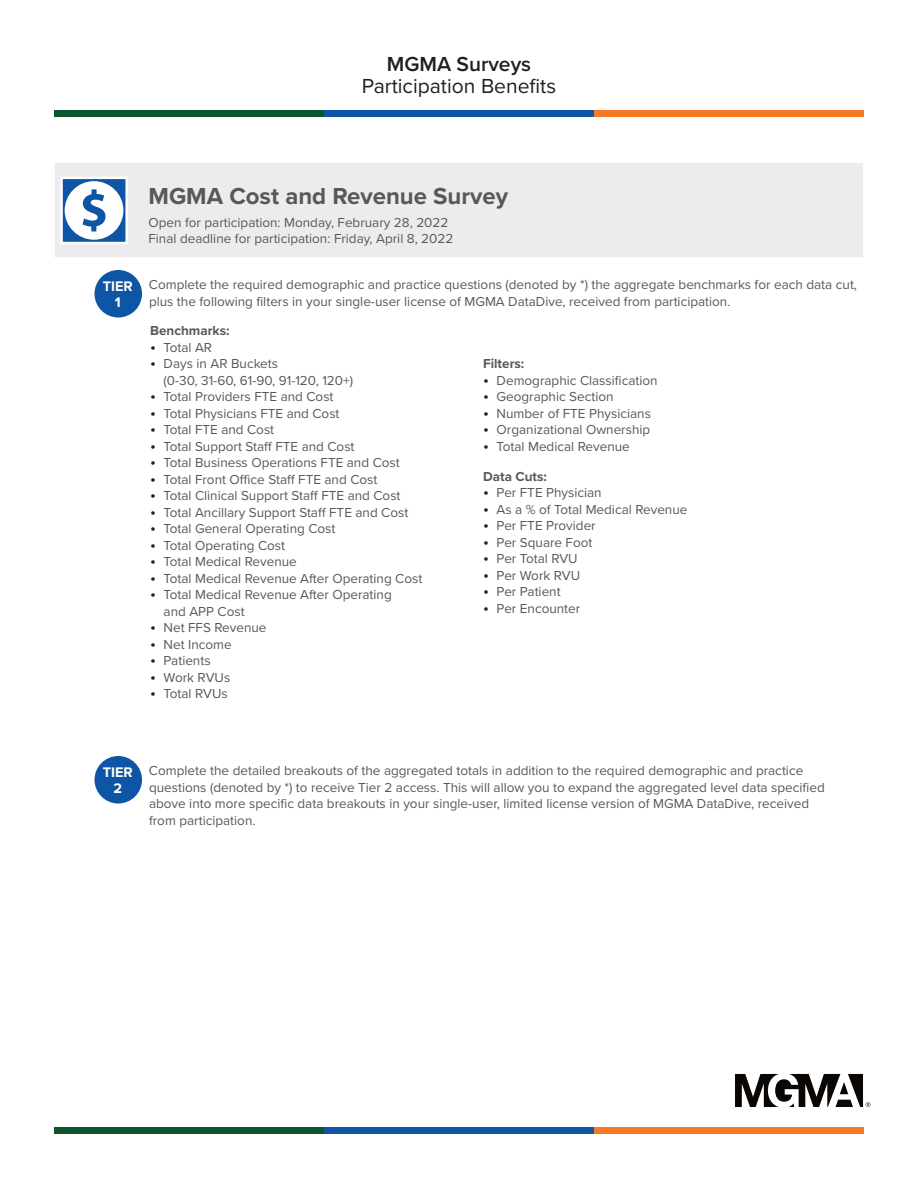
<style>
.page{position:relative;width:918px;height:1188px;background:#fff}
.page>*{position:absolute;margin:0;border:0;box-sizing:border-box;transform-origin:0 0}
.t1{font:700 24px "Proxima Nova";color:#57585a}
.t2{font:21px "Proxima Nova";color:#231f20}
.t3{font:600 21px "Proxima Nova";color:#231f20}
.t4{font:700 14.4px/15.6px "Proxima Nova";color:#fff;text-align:center}
.t5{font:13.5px/16.5px "Proxima Nova";color:#57585a}
.t6{font:700 13.5px "Proxima Nova";color:#57585a}
.s1{font-size:16.5px;color:#231f20}
</style>
<div class="page">
<svg style="left:735px;top:1074px;width:136px;height:33px"></svg>
<div style="left:54px;top:110px;width:270px;height:6px;background:#0c562e"></div>
<div style="left:324px;top:110px;width:270px;height:6px;background:#0e55a5"></div>
<div style="left:594px;top:110px;width:270px;height:6px;background:#f47923"></div>
<div style="left:54px;top:1128px;width:270px;height:6px;background:#0c562e"></div>
<div style="left:324px;top:1128px;width:270px;height:6px;background:#0e55a5"></div>
<div style="left:594px;top:1128px;width:270px;height:6px;background:#f47923"></div>
<div style="left:94px;top:270px;width:48px;height:48px;background:#0e55a5;border-radius:50%"></div>
<div style="left:94px;top:756px;width:48px;height:48px;background:#0e55a5;border-radius:50%"></div>
<div style="left:54px;top:162px;width:810px;height:96px;background:#ececee"></div>
<hr style="left:54px;top:162px;width:810px;height:1px;background:#fff">
<hr style="left:54px;top:163px;width:1px;height:94px;background:#fff">
<hr style="left:863px;top:163px;width:1px;height:94px;background:#fff">
<hr style="left:54px;top:257px;width:810px;height:1px;background:#fff">
<div style="left:60px;top:177px;width:68px;height:67px;background:#0e55a5;border:2px solid #fff"></div>
<svg style="left:65px;top:181px;width:58px;height:59px"></svg>
<h2 class="t3" style="left:387px;top:48px;width:146px">MGMA Surveys</h2>
<h2 class="t2" style="left:362px;top:71px;width:196px">Participation Benefits</h2>
<h1 class="t1" style="left:148px;top:178px;width:361px">MGMA Cost and Revenue Survey</h1>
<p class="t5" style="left:148px;top:214px;width:306px">Open for participation: Monday, February 28, 2022<br>Final deadline for participation: Friday, April 8, 2022</p>
<p class="t4" style="left:103px;top:278px;width:31px">TIER<br>1</p>
<p class="t5" style="left:149px;top:276px;width:710px">Complete the required demographic and practice questions (denoted by *) the aggregate benchmarks for each data cut, plus the following filters in your single-user license of MGMA DataDive, received from participation.</p>
<p class="t6" style="left:150px;top:320px;width:81px">Benchmarks:</p>
<p class="t5" style="left:150px;top:338px;width:64px"><span class="s1">•</span> Total AR</p>
<p class="t5" style="left:164px;top:355px;width:191px;text-indent:-14px"><span class="s1">•</span> Days in AR Buckets<br>(0-30, 31-60, 61-90, 91-120, 120+)</p>
<p class="t5" style="left:150px;top:388px;width:185px"><span class="s1">•</span> Total Providers FTE and Cost</p>
<p class="t5" style="left:150px;top:404px;width:191px"><span class="s1">•</span> Total Physicians FTE and Cost</p>
<p class="t5" style="left:150px;top:421px;width:126px"><span class="s1">•</span> Total FTE and Cost</p>
<p class="t5" style="left:150px;top:437px;width:206px"><span class="s1">•</span> Total Support Staff FTE and Cost</p>
<p class="t5" style="left:150px;top:454px;width:251px"><span class="s1">•</span> Total Business Operations FTE and Cost</p>
<p class="t5" style="left:150px;top:470px;width:229px"><span class="s1">•</span> Total Front Office Staff FTE and Cost</p>
<p class="t5" style="left:150px;top:487px;width:252px"><span class="s1">•</span> Total Clinical Support Staff FTE and Cost</p>
<p class="t5" style="left:150px;top:503px;width:260px"><span class="s1">•</span> Total Ancillary Support Staff FTE and Cost</p>
<p class="t5" style="left:150px;top:520px;width:187px"><span class="s1">•</span> Total General Operating Cost</p>
<p class="t5" style="left:150px;top:536px;width:136px"><span class="s1">•</span> Total Operating Cost</p>
<p class="t5" style="left:150px;top:553px;width:148px"><span class="s1">•</span> Total Medical Revenue</p>
<p class="t5" style="left:150px;top:569px;width:274px"><span class="s1">•</span> Total Medical Revenue After Operating Cost</p>
<p class="t5" style="left:164px;top:586px;width:230px;text-indent:-14px"><span class="s1">•</span> Total Medical Revenue After Operating and APP Cost</p>
<p class="t5" style="left:150px;top:619px;width:118px"><span class="s1">•</span> Net FFS Revenue</p>
<p class="t5" style="left:150px;top:635px;width:83px"><span class="s1">•</span> Net Income</p>
<p class="t5" style="left:150px;top:652px;width:62px"><span class="s1">•</span> Patients</p>
<p class="t5" style="left:150px;top:668px;width:82px"><span class="s1">•</span> Work RVUs</p>
<p class="t5" style="left:150px;top:685px;width:79px"><span class="s1">•</span> Total RVUs</p>
<p class="t6" style="left:483px;top:353px;width:43px">Filters:</p>
<p class="t5" style="left:483px;top:371px;width:176px"><span class="s1">•</span> Demographic Classification</p>
<p class="t5" style="left:483px;top:388px;width:132px"><span class="s1">•</span> Geographic Section</p>
<p class="t5" style="left:483px;top:404px;width:169px"><span class="s1">•</span> Number of FTE Physicians</p>
<p class="t5" style="left:483px;top:421px;width:169px"><span class="s1">•</span> Organizational Ownership</p>
<p class="t5" style="left:483px;top:437px;width:148px"><span class="s1">•</span> Total Medical Revenue</p>
<p class="t6" style="left:483px;top:466px;width:65px">Data Cuts:</p>
<p class="t5" style="left:483px;top:484px;width:120px"><span class="s1">•</span> Per FTE Physician</p>
<p class="t5" style="left:483px;top:500px;width:206px"><span class="s1">•</span> As a % of Total Medical Revenue</p>
<p class="t5" style="left:483px;top:517px;width:114px"><span class="s1">•</span> Per FTE Provider</p>
<p class="t5" style="left:483px;top:533px;width:111px"><span class="s1">•</span> Per Square Foot</p>
<p class="t5" style="left:483px;top:550px;width:96px"><span class="s1">•</span> Per Total RVU</p>
<p class="t5" style="left:483px;top:566px;width:99px"><span class="s1">•</span> Per Work RVU</p>
<p class="t5" style="left:483px;top:583px;width:79px"><span class="s1">•</span> Per Patient</p>
<p class="t5" style="left:483px;top:599px;width:99px"><span class="s1">•</span> Per Encounter</p>
<p class="t4" style="left:103px;top:764px;width:31px">TIER<br>2</p>
<p class="t5" style="left:149px;top:762px;width:677px">Complete the detailed breakouts of the aggregated totals in addition to the required demographic and practice questions (denoted by *) to receive Tier 2 access. This will allow you to expand the aggregated level data specified above into more specific data breakouts in your single-user, limited license version of MGMA DataDive, received from participation.</p>
</div>
